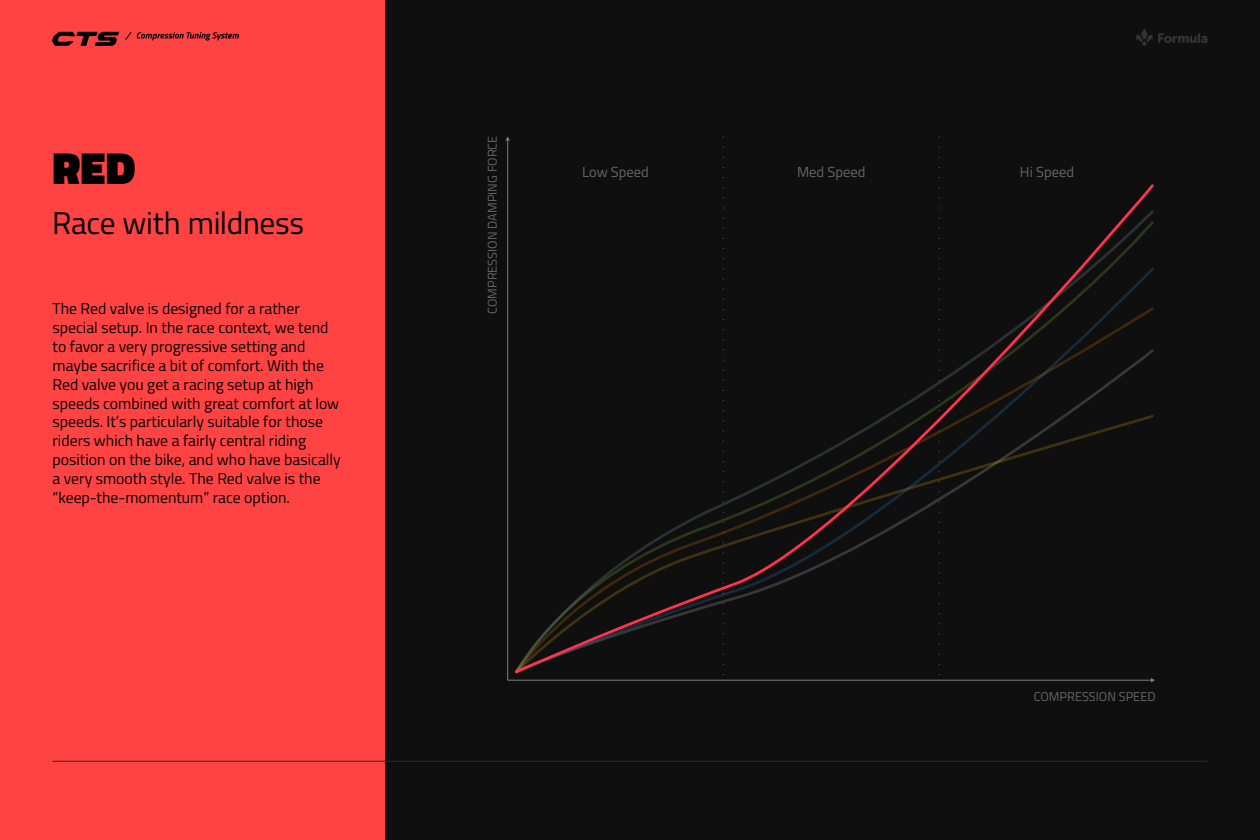
<style>
.page{position:relative;width:1260px;height:840px;background:#0f0f0f}
.page>*{position:absolute;margin:0;border:0;box-sizing:border-box;transform-origin:0 0}
.t1{font:900 45.5px "Titillium Web";color:#000}
.t2{font:31.5px "Titillium Web";letter-spacing:-.01em;color:#000}
.t3{font:15.75px/18.9px "Titillium Web";color:#000}
.t4{font:14.61px "Titillium Web";color:#666}
.t5{font:12.78px "Titillium Web";color:#666}
</style>
<div class="page">
<div style="left:0;top:0;width:385px;height:840px;background:#ff4343"></div>
<hr style="left:507px;top:140px;width:1px;height:540px;background:#808080">
<svg style="left:505px;top:137px;width:5px;height:4px"></svg>
<hr style="left:508px;top:680px;width:644px;height:1px;background:#808080">
<svg style="left:515px;top:184px;width:639px;height:491px"></svg>
<svg style="left:1136px;top:29px;width:72px;height:17px"></svg>
<svg style="left:125px;top:32px;width:114px;height:9px"></svg>
<svg style="left:52px;top:32px;width:67px;height:14px"></svg>
<hr style="left:52px;top:761px;width:1156px;height:1px;background:#2e2e2e">
<h1 class="t1" style="left:52px;top:135px;width:84px">RED</h1>
<h2 class="t2" style="left:52px;top:200px;width:254px">Race with mildness</h2>
<p class="t3" style="left:52px;top:298px;width:290px">The Red valve is designed for a rather special setup. In the race context, we tend to favor a very progressive setting and maybe sacrifice a bit of comfort. With the Red valve you get a racing setup at high speeds combined with great comfort at low speeds. It’s particularly suitable for those riders which have a fairly central riding position on the bike, and who have basically a very smooth style. The Red valve is the “keep-the-momentum” race option.</p>
<p class="t5" style="left:483px;top:314px;width:180px;rotate:-90deg">COMPRESSION DAMPING FORCE</p>
<p class="t4" style="left:582px;top:162px;width:68px">Low Speed</p>
<p class="t4" style="left:797px;top:162px;width:70px">Med Speed</p>
<p class="t4" style="left:1020px;top:162px;width:56px">Hi Speed</p>
<p class="t5" style="left:1034px;top:687px;width:123px">COMPRESSION SPEED</p>
</div>
